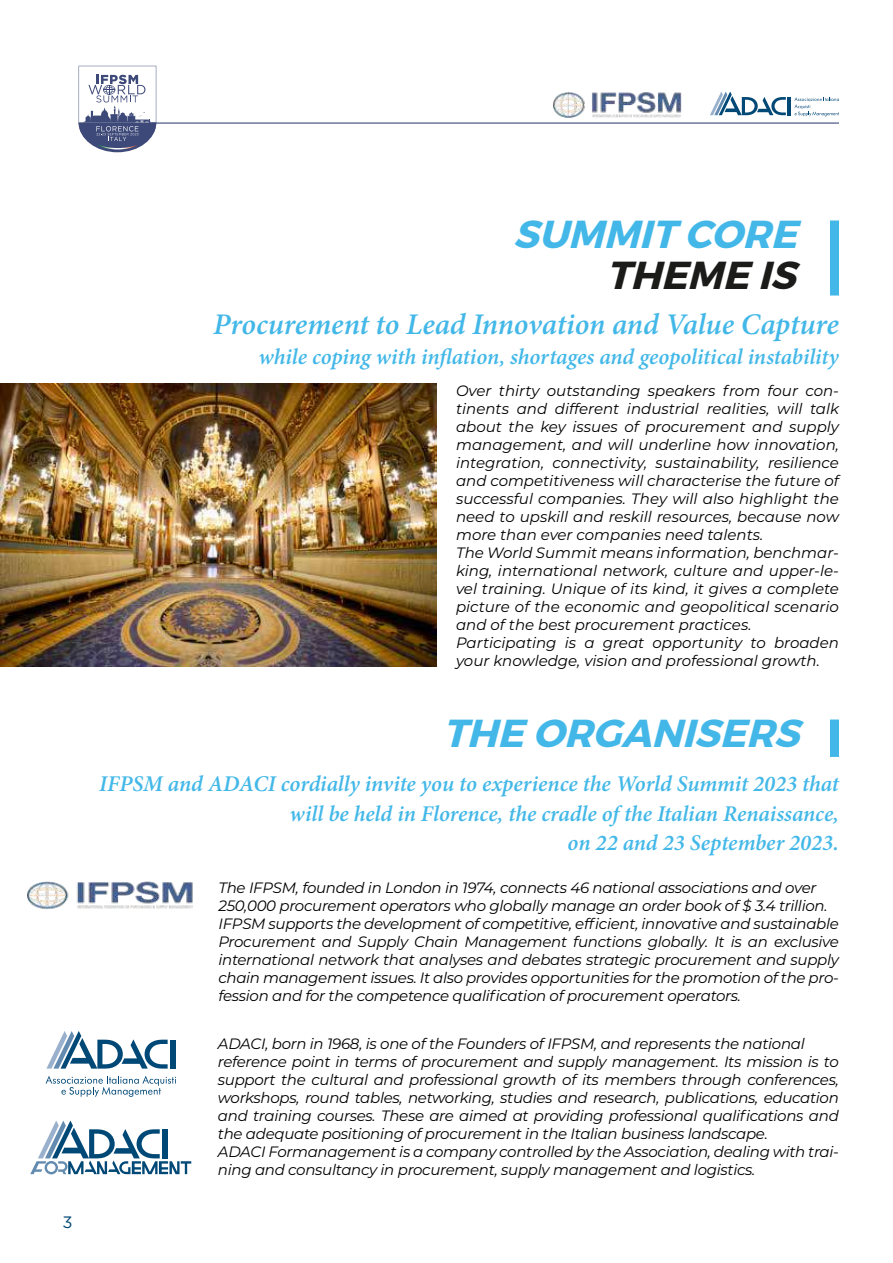
<style>
.page{position:relative;width:893px;height:1263px;background:#fff}
.page>*{position:absolute;margin:0;border:0;box-sizing:border-box;transform-origin:0 0}
.t1{font:italic 700 39px "Montserrat";color:#43b8e8}
.t2{font:italic 700 39px "Montserrat";color:#1b1b1a}
.t3{font:italic 600 30px "Minion Pro";letter-spacing:-.005em;color:#43b8e8}
.t4{font:italic 600 22.5px/30px "Minion Pro";letter-spacing:-.005em;color:#43b8e8;text-align:right}
.t5{font:16.5px "Gotham HTF";color:#004876}
.t6{font:italic 15px/18px "Montserrat";letter-spacing:-.02em;color:#000}
.t7{font:italic 15px/18px "Montserrat";color:#000}
</style>
<div class="page">
<hr style="left:152px;top:122px;width:687px;height:2px;background:#3d4978">
<hr style="left:788px;top:97px;width:3px;height:18px;background:#004876">
<svg style="left:710px;top:92px;width:76px;height:23px"></svg>
<svg style="left:794px;top:97px;width:45px;height:19px"></svg>
<img style="left:554px;top:92px;width:128px;height:26px">
<svg style="left:79px;top:66px;width:77px;height:86px"></svg>
<div style="left:830px;top:220px;width:9px;height:76px;background:#43b8e8"></div>
<img style="left:0;top:384px;width:437px;height:282px">
<div style="left:830px;top:719px;width:9px;height:38px;background:#43b8e8"></div>
<img style="left:27px;top:881px;width:166px;height:29px">
<svg style="left:30px;top:1120px;width:161px;height:54px"></svg>
<div style="left:171px;top:1040px;width:5px;height:28px;background:#004876"></div>
<svg style="left:47px;top:1031px;width:121px;height:37px"></svg>
<svg style="left:46px;top:1076px;width:130px;height:21px"></svg>
<p class="t5" style="left:62px;top:1213px;width:12px">3</p>
<h1 class="t1" style="left:513px;top:210px;width:298px">SUMMIT CORE</h1>
<h1 class="t2" style="left:606px;top:251px;width:203px">THEME IS</h1>
<h2 class="t3" style="left:213px;top:307px;width:627px">Procurement to Lead Innovation and Value Capture</h2>
<h3 class="t4" style="left:259px;top:343px;width:582px">while coping with inflation, shortages and geopolitical instability</h3>
<p class="t7" style="left:456px;top:381px;width:384px">Over thirty outstanding speakers from four con&shy;tinents and different industrial realities, will talk about the key issues of procurement and supply management, and will underline how innovation, integration, connectivity, sustainability, resilience and competitiveness will characterise the future of successful companies. They will also highlight the need to upskill and reskill resources, because now more than ever companies need talents.<br>The World Summit means information, benchmar&shy;king, international network, culture and upper-le&shy;vel training. Unique of its kind, it gives a complete picture of the economic and geopolitical scenario and of the best procurement practices.<br>Participating is a great opportunity to broaden your knowledge, vision and professional growth.</p>
<h1 class="t1" style="left:443px;top:709px;width:370px">THE ORGANISERS</h1>
<h3 class="t4" style="left:99px;top:769px;width:741px">IFPSM and ADACI cordially invite you to experience the World Summit 2023 that will be held in Florence, the cradle of the Italian Renaissance,<br>on 22 and 23 September 2023.</h3>
<p class="t6" style="left:218px;top:878px;width:622px">The IFPSM, founded in London in 1974, connects 46 national associations and over 250,000 procurement operators who globally manage an order book of $ 3.4 trillion.<br>IFPSM supports the development of competitive, efficient, innovative and sustainable Procurement and Supply Chain Management functions globally. It is an exclusive international network that analyses and debates strategic procurement and supply chain management issues. It also provides opportunities for the promotion of the pro&shy;fession and for the competence qualification of procurement operators.</p>
<p class="t6" style="left:218px;top:1034px;width:622px">ADACI, born in 1968, is one of the Founders of IFPSM, and represents the national reference point in terms of procurement and supply management. Its mission is to support the cultural and professional growth of its members through conferences, workshops, round tables, networking, studies and research, publications, education and training courses. These are aimed at providing professional qualifications and the adequate positioning of procurement in the Italian business landscape.<br>ADACI Formanagement is a company controlled by the Association, dealing with trai&shy;ning and consultancy in procurement, supply management and logistics.</p>
</div>
